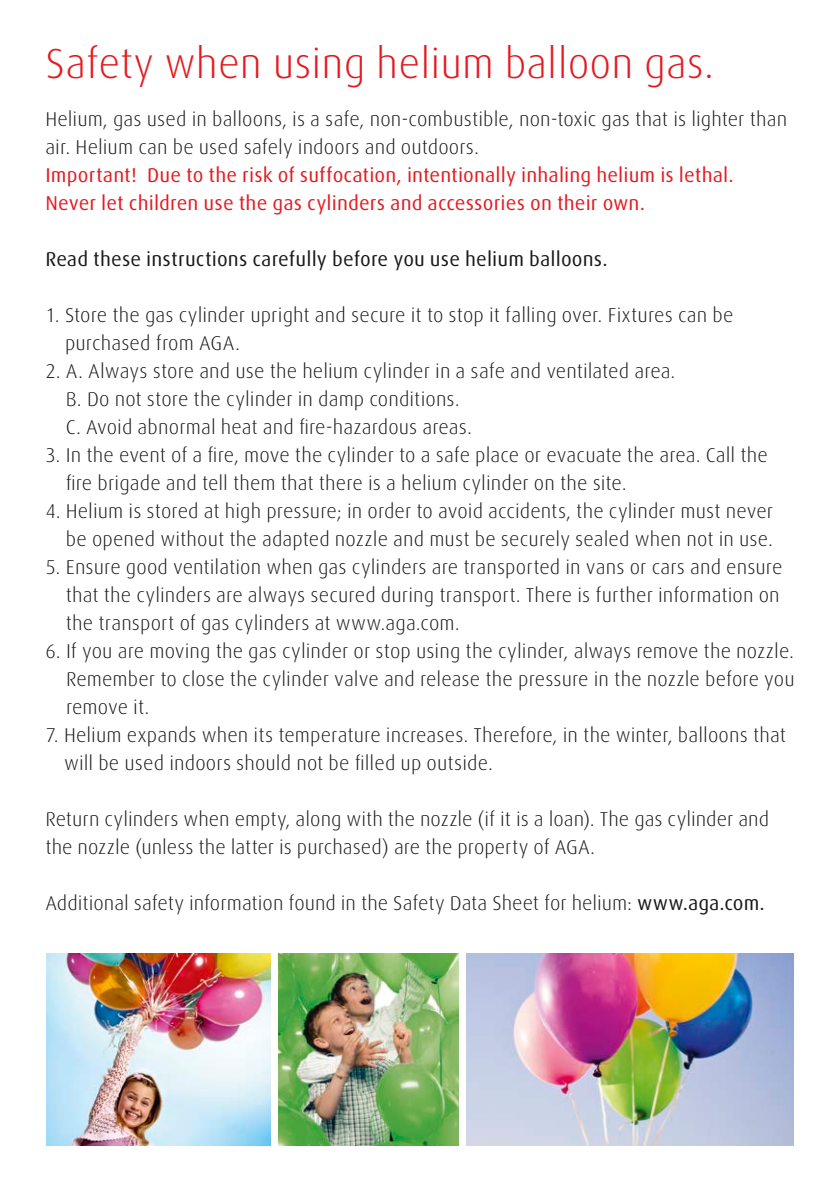
<style>
.page{position:relative;width:840px;height:1191px;background:#fff}
.page>*{position:absolute;margin:0;border:0;box-sizing:border-box;transform-origin:0 0}
.t1{font:300 42px "Linde Dax Global";color:#e51a20}
.t2{font:300 20px/28px "Linde Dax Global";letter-spacing:.005em;color:#191918}
.t3{font:20px/28px "Linde Dax Global";letter-spacing:.005em;color:#e51a20}
.t4{font:20px "Linde Dax Global";letter-spacing:.005em;color:#191918}
.s1{font-weight:400}
</style>
<div class="page">
<img style="left:46px;top:953px;width:225px;height:192px">
<img style="left:279px;top:953px;width:179px;height:192px">
<img style="left:466px;top:953px;width:328px;height:192px">
<h1 class="t1" style="left:45px;top:39px;width:670px">Safety when using helium balloon gas.</h1>
<p class="t2" style="left:45px;top:105px;width:742px">Helium, gas used in balloons, is a safe, non-combustible, non-toxic gas that is lighter than air. Helium can be used safely indoors and outdoors.</p>
<p class="t3" style="left:45px;top:161px;width:689px">Important! Due to the risk of suffocation, intentionally inhaling helium is lethal.<br>Never let children use the gas cylinders and accessories on their own.</p>
<p class="t4" style="left:45px;top:247px;width:563px">Read these instructions carefully before you use helium balloons.</p>
<p class="t2" style="left:65px;top:301px;width:669px;text-indent:-20px">1. Store the gas cylinder upright and secure it to stop it falling over. Fixtures can be purchased from AGA.</p>
<p class="t2" style="left:66px;top:357px;width:611px;text-indent:-20px">2. A. Always store and use the helium cylinder in a safe and ventilated area.<br>B. Do not store the cylinder in damp conditions.<br>C. Avoid abnormal heat and fire-hazardous areas.</p>
<p class="t2" style="left:66px;top:441px;width:703px;text-indent:-20px">3. In the event of a fire, move the cylinder to a safe place or evacuate the area. Call the fire brigade and tell them that there is a helium cylinder on the site.</p>
<p class="t2" style="left:45px;top:497px;width:729px;text-align:right">4. Helium is stored at high pressure; in order to avoid accidents, the cylinder must never be opened without the adapted nozzle and must be securely sealed when not in use.</p>
<p class="t2" style="left:66px;top:553px;width:717px;text-indent:-20px">5. Ensure good ventilation when gas cylinders are transported in vans or cars and ensure that the cylinders are always secured during transport. There is further information on the transport of gas cylinders at www.aga.com.</p>
<p class="t2" style="left:66px;top:637px;width:729px;text-align:justify;text-indent:-21px">6. If you are moving the gas cylinder or stop using the cylinder, always remove the nozzle.<br>Remember to close the cylinder valve and release the pressure in the nozzle before you remove it.</p>
<p class="t2" style="left:64px;top:721px;width:723px;text-indent:-19px">7. Helium expands when its temperature increases. Therefore, in the winter, balloons that will be used indoors should not be filled up outside.</p>
<p class="t2" style="left:45px;top:805px;width:724px">Return cylinders when empty, along with the nozzle (if it is a loan). The gas cylinder and the nozzle (unless the latter is purchased) are the property of AGA.</p>
<p class="t2" style="left:45px;top:889px;width:720px">Additional safety information found in the Safety Data Sheet for helium: <span class="s1">www.aga.com.</span></p>
</div>
